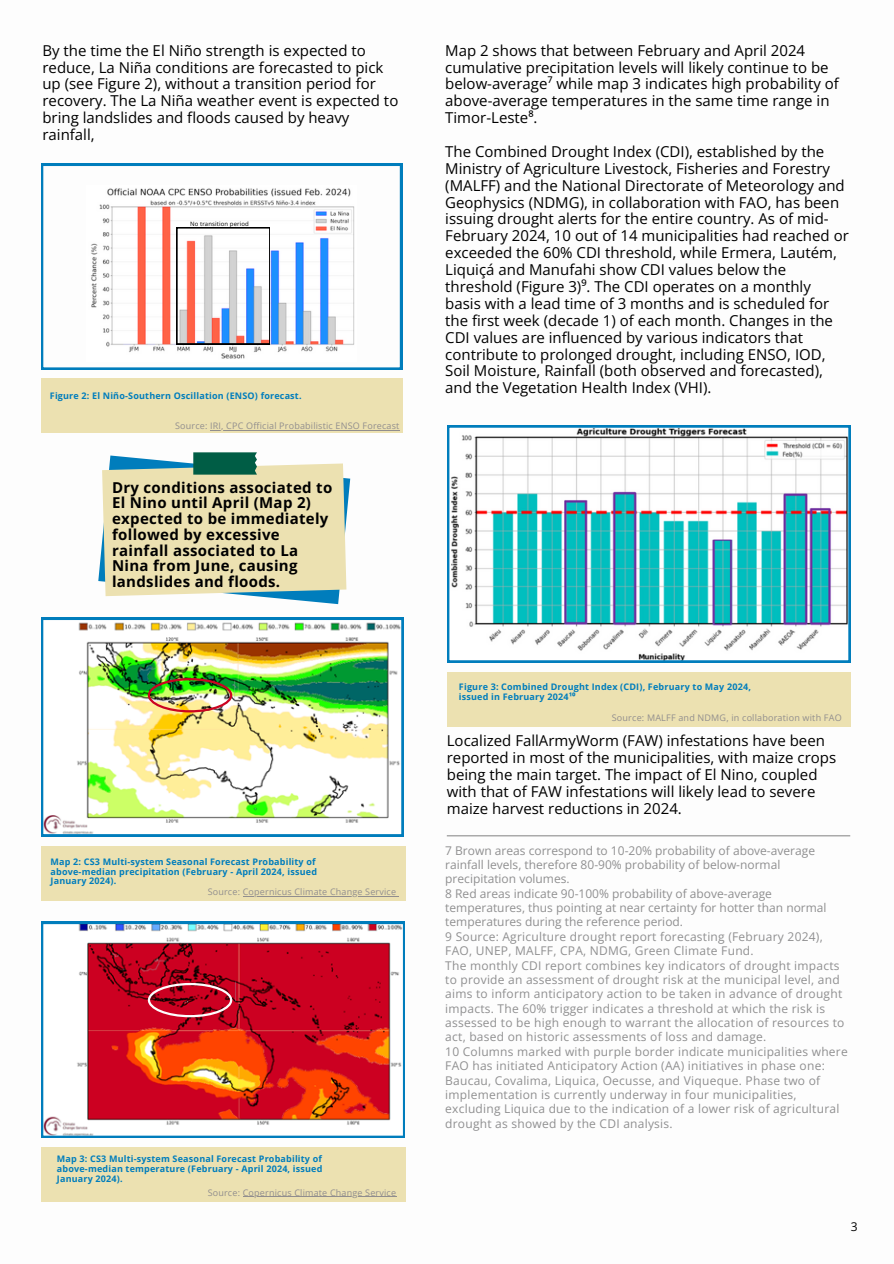
<style>
.page{position:relative;width:894px;height:1264px;background:#fff}
.page>*{position:absolute;margin:0;border:0;box-sizing:border-box;transform-origin:0 0}
.t1{font:15px/16.8px "Open Sans";color:#000}
.t2{font:700 15px/15.8px "Open Sans";letter-spacing:.02em;color:#000}
.t3{font:12px/14.4px "Open Sans";letter-spacing:.02em;color:#8f8f90}
.t4{font:12px "Open Sans";color:#000}
.t5{font:700 9px/9.8px "Open Sans";letter-spacing:.02em;color:#007dbc}
.t6{font:9px "Open Sans";letter-spacing:.02em;color:#918e8e}
.t7{font:6px "Open Sans";letter-spacing:.02em;color:#000}
</style>
<div class="page">
<svg style="left:41px;top:164px;width:361px;height:205px"></svg>
<svg style="left:86px;top:185px;width:271px;height:177px"></svg>
<svg style="left:41px;top:617px;width:362px;height:219px"></svg>
<svg style="left:41px;top:921px;width:363px;height:216px"></svg>
<img style="left:148px;top:678px;width:84px;height:34px">
<div style="left:41px;top:378px;width:361px;height:55px;background:#ece1b1"></div>
<div style="left:41px;top:845px;width:364px;height:55px;background:#ece1b1"></div>
<div style="left:41px;top:1146px;width:364px;height:55px;background:#ece1b1"></div>
<svg style="left:148px;top:982px;width:84px;height:35px;background:#ba243b"></svg>
<svg style="left:447px;top:425px;width:403px;height:237px"></svg>
<div style="left:447px;top:672px;width:403px;height:55px;background:#ece1b1"></div>
<hr style="left:446px;top:835px;width:404px;height:1px;background:#8f8f90">
<svg style="left:98px;top:452px;width:252px;height:152px;background:#dbdbb7"></svg>
<svg style="left:176px;top:227px;width:94px;height:117px"></svg>
<hr style="left:210px;top:430px;width:189px;height:1px;background:#918e8e">
<hr style="left:243px;top:895px;width:153px;height:1px;background:#918e8e">
<hr style="left:243px;top:1196px;width:153px;height:1px;background:#918e8e">
<p class="t1" style="left:42px;top:41px;width:357px">By the time the El Niño strength is expected to reduce, La Niña conditions are forecasted to pick up (see Figure 2), without a transition period for recovery. The La Niña weather event is expected to bring landslides and floods caused by heavy rainfall,</p>
<p class="t7" style="left:190px;top:220px;width:60px">No transition period</p>
<p class="t5" style="left:50px;top:391px;width:253px">Figure 2: El Niño-Southern Oscillation (ENSO) forecast.</p>
<p class="t6" style="left:175px;top:419px;width:226px">Source: IRI, CPC Official Probabilistic ENSO Forecast</p>
<p class="t2" style="left:112px;top:479px;width:222px">Dry conditions associated to<br>El Nino until April (Map 2) expected to be immediately followed by excessive rainfall associated to La<br>Nina from June, causing landslides and floods.</p>
<p class="t5" style="left:51px;top:856px;width:268px">Map 2: CS3 Multi-system Seasonal Forecast Probability of above-median precipitation (February - April 2024, issued<br>January 2024).</p>
<p class="t6" style="left:208px;top:885px;width:190px">Source: Copernicus Climate Change Service</p>
<p class="t5" style="left:57px;top:1153px;width:267px;text-align:justify">Map 3: CS3 Multi-system Seasonal Forecast Probability of above-median temperature (February - April 2024, issued January 2024).</p>
<p class="t6" style="left:208px;top:1185px;width:190px">Source: Copernicus Climate Change Service</p>
<p class="t1" style="left:445px;top:41px;width:395px">Map 2 shows that between February and April 2024 cumulative precipitation levels will likely continue to be below-average⁷ while map 3 indicates high probability of above-average temperatures in the same time range in Timor-Leste⁸.</p>
<p class="t1" style="left:445px;top:143px;width:405px">The Combined Drought Index (CDI), established by the Ministry of Agriculture Livestock, Fisheries and Forestry (MALFF) and the National Directorate of Meteorology and Geophysics (NDMG), in collaboration with FAO, has been issuing drought alerts for the entire country. As of mid-February 2024, 10 out of 14 municipalities had reached or exceeded the 60% CDI threshold, while Ermera, Lautém, Liquiçá and Manufahi show CDI values below the threshold (Figure 3)⁹. The CDI operates on a monthly basis with a lead time of 3 months and is scheduled for the first week (decade 1) of each month. Changes in the CDI values are influenced by various indicators that contribute to prolonged drought, including ENSO, IOD, Soil Moisture, Rainfall (both observed and forecasted), and the Vegetation Health Index (VHI).</p>
<p class="t5" style="left:459px;top:681px;width:293px">Figure 3: Combined Drought Index (CDI), February to May 2024, issued in February 2024¹⁰</p>
<p class="t6" style="left:611px;top:711px;width:231px">Source: MALFF and NDMG, in collaboration with FAO</p>
<p class="t1" style="left:446px;top:731px;width:391px">Localized FallArmyWorm (FAW) infestations have been reported in most of the municipalities, with maize crops being the main target. The impact of El Nino, coupled with that of FAW infestations will likely lead to severe maize harvest reductions in 2024.</p>
<p class="t3" style="left:445px;top:842px;width:404px">7 Brown areas correspond to 10-20% probability of above-average rainfall levels, therefore 80-90% probability of below-normal precipitation volumes.<br>8 Red areas indicate 90-100% probability of above-average temperatures, thus pointing at near certainty for hotter than normal temperatures during the reference period.<br>9 Source: Agriculture drought report forecasting (February 2024), FAO, UNEP, MALFF, CPA, NDMG, Green Climate Fund.<br>The monthly CDI report combines key indicators of drought impacts to provide an assessment of drought risk at the municipal level, and aims to inform anticipatory action to be taken in advance of drought impacts. The 60% trigger indicates a threshold at which the risk is assessed to be high enough to warrant the allocation of resources to act, based on historic assessments of loss and damage.<br>10 Columns marked with purple border indicate municipalities where FAO has initiated Anticipatory Action (AA) initiatives in phase one:<br>Baucau, Covalima, Liquica, Oecusse, and Viqueque. Phase two of implementation is currently underway in four municipalities, excluding Liquica due to the indication of a lower risk of agricultural drought as showed by the CDI analysis.</p>
<p class="t4" style="left:850px;top:1217px;width:8px">3</p>
</div>
